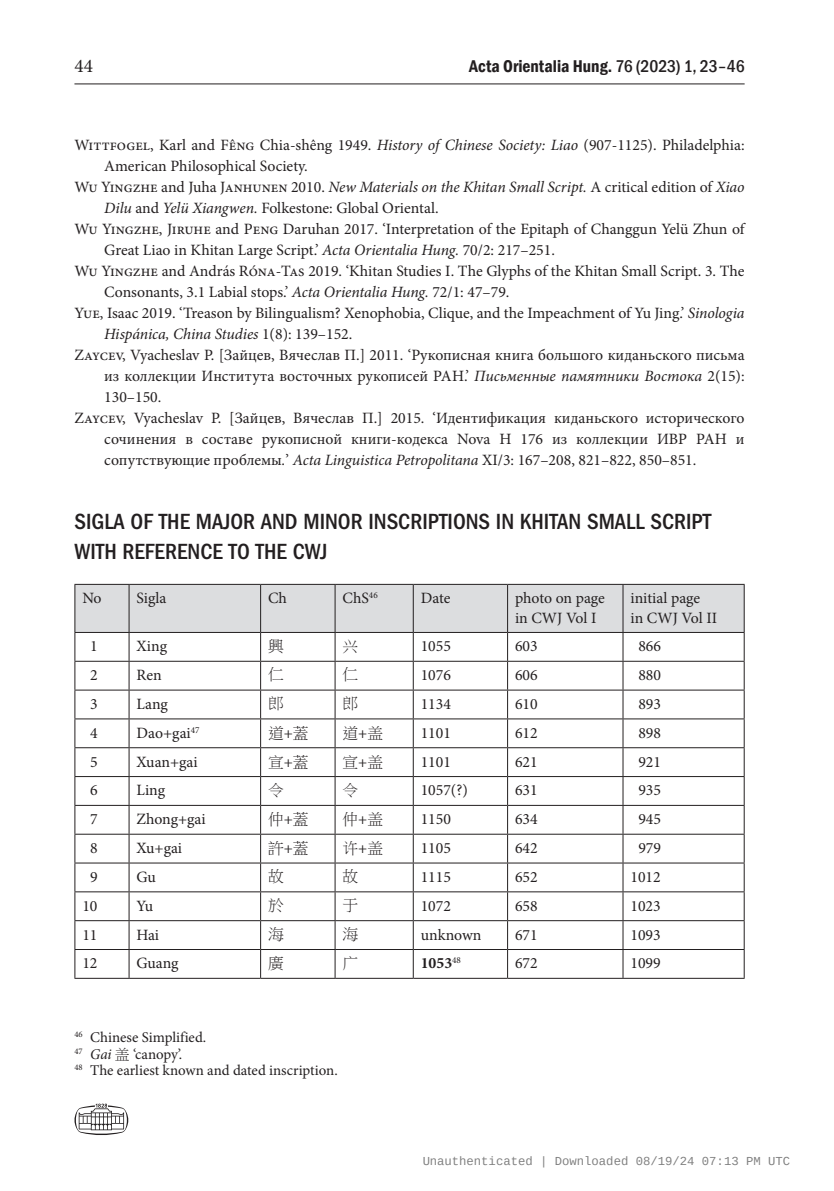
<style>
.page{position:relative;width:834px;height:1191px;background:#fff}
.page>*{position:absolute;margin:0;border:0;box-sizing:border-box;transform-origin:0 0}
.Címsor_2{font:500 condensed 22.75px/29.8px "ITC Franklin Gothic Std";color:#231f20}
.t1{font:19.25px "Minion Pro";color:#231f20}
.t2{font:600 condensed 17.5px "Franklin Gothic";color:#231f20}
.irodalom{font:15.75px/21px "Minion Pro";color:#231f20}
.tabla{font:15.75px/19.2px "Minion Pro";color:#231f20}
.tabla-2{font:15.75px "Ming Li U";color:#231f20}
.tabla-3{font:700 15.75px "Minion Pro";color:#231f20}
.Lábjegyzetszöveg{font:14.88px "Minion Pro";color:#231f20}
.t3{font:12.25px "Liberation Mono";color:rgb(0 0 0/.5)}
.s1{font-weight:500}
.s2{font-style:italic}
.s3{color:#fff}
.s4{font-family:"Minion Pro"}
.s5{font-family:"Ming Li U"}
</style>
<div class="page">
<svg style="left:74px;top:1103px;width:54px;height:32px"></svg>
<hr style="left:74px;top:83px;width:670px;height:1px;background:#231f20">
<hr style="left:74px;top:978px;width:55px;height:1px;background:#231f20">
<hr style="left:129px;top:978px;width:131px;height:1px;background:#231f20">
<hr style="left:260px;top:978px;width:75px;height:1px;background:#231f20">
<hr style="left:335px;top:978px;width:78px;height:1px;background:#231f20">
<hr style="left:413px;top:978px;width:94px;height:1px;background:#231f20">
<hr style="left:507px;top:978px;width:116px;height:1px;background:#231f20">
<hr style="left:623px;top:978px;width:121px;height:1px;background:#231f20">
<svg style="left:74px;top:585px;width:670px;height:393px"></svg>
<hr style="left:74px;top:584px;width:55px;height:1px;background:#231f20">
<hr style="left:74px;top:585px;width:1px;height:47px;background:#231f20">
<hr style="left:129px;top:584px;width:131px;height:1px;background:#231f20">
<hr style="left:260px;top:584px;width:75px;height:1px;background:#231f20">
<hr style="left:335px;top:584px;width:78px;height:1px;background:#231f20">
<hr style="left:413px;top:584px;width:94px;height:1px;background:#231f20">
<hr style="left:507px;top:584px;width:116px;height:1px;background:#231f20">
<hr style="left:623px;top:584px;width:121px;height:1px;background:#231f20">
<hr style="left:743px;top:585px;width:1px;height:47px;background:#231f20">
<hr style="left:74px;top:632px;width:55px;height:1px;background:#231f20">
<hr style="left:129px;top:632px;width:131px;height:1px;background:#231f20">
<hr style="left:260px;top:632px;width:75px;height:1px;background:#231f20">
<hr style="left:335px;top:632px;width:78px;height:1px;background:#231f20">
<hr style="left:413px;top:632px;width:94px;height:1px;background:#231f20">
<hr style="left:507px;top:632px;width:116px;height:1px;background:#231f20">
<hr style="left:623px;top:632px;width:121px;height:1px;background:#231f20">
<p class="t1" style="left:74px;top:53px;width:20px">44</p>
<p class="t2" style="left:469px;top:54px;width:277px">Acta Orientalia Hung. <span class="s1">76 (2023) 1, 23–46</span></p>
<p class="irodalom" style="left:104px;top:134px;width:641px;text-indent:-30px">Wittfogel, Karl and Fêng Chia-shêng 1949. <span class="s2">History of Chinese Society: Liao</span> (907-1125). Philadelphia:<br>American Philosophical Society.</p>
<p class="irodalom" style="left:104px;top:176px;width:641px;text-indent:-30px">Wu Yingzhe and Juha Janhunen 2010. <span class="s2">New Materials on the Khitan Small Script.</span> A critical edition of <span class="s2">Xiao<br>Dilu</span> and <span class="s2">Yelü Xiangwen.</span> Folkestone: Global Oriental.</p>
<p class="irodalom" style="left:104px;top:218px;width:641px;text-indent:-30px">Wu Yingzhe, Jiruhe and Peng Daruhan 2017. ‘Interpretation of the Epitaph of Changgun Yelü Zhun of<br>Great Liao in Khitan Large Script.’ <span class="s2">Acta Orientalia Hung.</span> 70/2: 217–251.</p>
<p class="irodalom" style="left:104px;top:260px;width:641px;text-indent:-30px">Wu Yingzhe and András Róna-Tas 2019. ‘Khitan Studies I. The Glyphs of the Khitan Small Script. 3. The<br>Consonants, 3.1 Labial stops.’ <span class="s2">Acta Orientalia Hung.</span> 72/1: 47–79.</p>
<p class="irodalom" style="left:104px;top:302px;width:641px;text-indent:-30px">Yue, Isaac 2019. ‘Treason by Bilingualism? Xenophobia, Clique, and the Impeachment of Yu Jing.’ <span class="s2">Sinologia<br>Hispánica, China Studies</span> 1(8): 139–152.</p>
<p class="irodalom" style="left:104px;top:344px;width:641px;text-align:justify;text-indent:-30px">Zaycev, Vyacheslav P. [Зайцев, Вячеслав П.] 2011. ‘Рукописная книга большого киданьского письма из коллекции Института восточных рукописей РАН.’ <span class="s2">Письменные памятники Востока</span> 2(15):<br>130–150.</p>
<p class="irodalom" style="left:104px;top:407px;width:641px;text-align:justify;text-indent:-30px">Zaycev, Vyacheslav P. [Зайцев, Вячеслав П.] 2015. ‘Идентификация киданьского исторического сочинения в составе рукописной книги-кодекса Nova Н 176 из коллекции ИВР РАН и сопутствующие проблемы<span class="s2">.</span>’ <span class="s2">Acta Linguistica Petropolitana</span> XI/3: 167–208, 821–822, 850–851.</p>
<p class="Címsor_2" style="left:74px;top:507px;width:638px">SIGLA OF THE MAJOR AND MINOR INSCRIPTIONS IN KHITAN SMALL SCRIPT<br>WITH REFERENCE TO THE CWJ <span class="s3">**</span> <sup>46</sup> <sup>4748</sup></p>
<p class="tabla" style="left:82px;top:588px;width:21px">No</p>
<p class="tabla" style="left:136px;top:588px;width:32px">Sigla</p>
<p class="tabla" style="left:268px;top:588px;width:20px">Ch</p>
<p class="tabla" style="left:342px;top:588px;width:37px">ChS<sup>46</sup></p>
<p class="tabla" style="left:420px;top:588px;width:31px">Date</p>
<p class="tabla" style="left:515px;top:588px;width:91px">photo on page in CWJ Vol I</p>
<p class="tabla" style="left:630px;top:588px;width:88px">initial page<br>in CWJ Vol II</p>
<p class="tabla" style="left:90px;top:637px;width:9px">1</p>
<p class="tabla" style="left:136px;top:637px;width:32px">Xing</p>
<p class="tabla-2" style="left:268px;top:638px;width:17px">興</p>
<p class="tabla-2" style="left:342px;top:638px;width:17px">兴</p>
<p class="tabla" style="left:420px;top:637px;width:32px">1055</p>
<p class="tabla" style="left:515px;top:637px;width:24px">603</p>
<p class="tabla" style="left:638px;top:637px;width:24px">866</p>
<p class="tabla" style="left:90px;top:665px;width:9px">2</p>
<p class="tabla" style="left:136px;top:665px;width:27px">Ren</p>
<p class="tabla-2" style="left:268px;top:667px;width:17px">仁</p>
<p class="tabla-2" style="left:342px;top:667px;width:17px">仁</p>
<p class="tabla" style="left:420px;top:665px;width:32px">1076</p>
<p class="tabla" style="left:515px;top:665px;width:24px">606</p>
<p class="tabla" style="left:638px;top:665px;width:24px">880</p>
<p class="tabla" style="left:90px;top:694px;width:9px">3</p>
<p class="tabla" style="left:136px;top:694px;width:33px">Lang</p>
<p class="tabla-2" style="left:268px;top:695px;width:17px">郎</p>
<p class="tabla-2" style="left:342px;top:695px;width:17px">郎</p>
<p class="tabla" style="left:420px;top:694px;width:32px">1134</p>
<p class="tabla" style="left:515px;top:694px;width:24px">610</p>
<p class="tabla" style="left:638px;top:694px;width:24px">893</p>
<p class="tabla" style="left:90px;top:723px;width:9px">4</p>
<p class="tabla" style="left:136px;top:723px;width:64px">Dao+gai<sup>47</sup></p>
<p class="tabla-2" style="left:268px;top:725px;width:42px">道<span class="s4">+</span>蓋</p>
<p class="tabla-2" style="left:342px;top:725px;width:42px">道<span class="s4">+</span>盖</p>
<p class="tabla" style="left:420px;top:723px;width:32px">1101</p>
<p class="tabla" style="left:515px;top:723px;width:24px">612</p>
<p class="tabla" style="left:638px;top:723px;width:24px">898</p>
<p class="tabla" style="left:90px;top:752px;width:9px">5</p>
<p class="tabla" style="left:136px;top:752px;width:63px">Xuan+gai</p>
<p class="tabla-2" style="left:268px;top:754px;width:42px">宣<span class="s4">+</span>蓋</p>
<p class="tabla-2" style="left:342px;top:754px;width:42px">宣<span class="s4">+</span>盖</p>
<p class="tabla" style="left:420px;top:752px;width:32px">1101</p>
<p class="tabla" style="left:515px;top:752px;width:24px">621</p>
<p class="tabla" style="left:638px;top:752px;width:24px">921</p>
<p class="tabla" style="left:90px;top:781px;width:9px">6</p>
<p class="tabla" style="left:136px;top:781px;width:30px">Ling</p>
<p class="tabla-2" style="left:268px;top:782px;width:17px">令</p>
<p class="tabla-2" style="left:342px;top:782px;width:17px">令</p>
<p class="tabla" style="left:420px;top:781px;width:49px">1057(?)</p>
<p class="tabla" style="left:515px;top:781px;width:24px">631</p>
<p class="tabla" style="left:638px;top:781px;width:24px">935</p>
<p class="tabla" style="left:90px;top:809px;width:9px">7</p>
<p class="tabla" style="left:136px;top:809px;width:71px">Zhong+gai</p>
<p class="tabla-2" style="left:268px;top:811px;width:42px">仲<span class="s4">+</span>蓋</p>
<p class="tabla-2" style="left:342px;top:811px;width:42px">仲<span class="s4">+</span>盖</p>
<p class="tabla" style="left:420px;top:809px;width:32px">1150</p>
<p class="tabla" style="left:515px;top:809px;width:24px">634</p>
<p class="tabla" style="left:638px;top:809px;width:24px">945</p>
<p class="tabla" style="left:90px;top:838px;width:9px">8</p>
<p class="tabla" style="left:136px;top:838px;width:47px">Xu+gai</p>
<p class="tabla-2" style="left:268px;top:840px;width:42px">許<span class="s4">+</span>蓋</p>
<p class="tabla-2" style="left:342px;top:840px;width:42px">许<span class="s4">+</span>盖</p>
<p class="tabla" style="left:420px;top:838px;width:32px">1105</p>
<p class="tabla" style="left:515px;top:838px;width:24px">642</p>
<p class="tabla" style="left:638px;top:838px;width:24px">979</p>
<p class="tabla" style="left:90px;top:867px;width:9px">9</p>
<p class="tabla" style="left:136px;top:867px;width:21px">Gu</p>
<p class="tabla-2" style="left:268px;top:868px;width:17px">故</p>
<p class="tabla-2" style="left:342px;top:868px;width:17px">故</p>
<p class="tabla" style="left:420px;top:867px;width:32px">1115</p>
<p class="tabla" style="left:515px;top:867px;width:24px">652</p>
<p class="tabla" style="left:630px;top:867px;width:32px">1012</p>
<p class="tabla" style="left:82px;top:896px;width:17px">10</p>
<p class="tabla" style="left:136px;top:896px;width:18px">Yu</p>
<p class="tabla-2" style="left:268px;top:897px;width:17px">於</p>
<p class="tabla-2" style="left:342px;top:897px;width:17px">于</p>
<p class="tabla" style="left:420px;top:896px;width:32px">1072</p>
<p class="tabla" style="left:515px;top:896px;width:24px">658</p>
<p class="tabla" style="left:630px;top:896px;width:32px">1023</p>
<p class="tabla" style="left:82px;top:925px;width:17px">11</p>
<p class="tabla" style="left:136px;top:925px;width:24px">Hai</p>
<p class="tabla-2" style="left:268px;top:926px;width:17px">海</p>
<p class="tabla-2" style="left:342px;top:926px;width:17px">海</p>
<p class="tabla" style="left:420px;top:925px;width:62px">unknown</p>
<p class="tabla" style="left:515px;top:925px;width:24px">671</p>
<p class="tabla" style="left:630px;top:925px;width:32px">1093</p>
<p class="tabla" style="left:82px;top:953px;width:17px">12</p>
<p class="tabla" style="left:136px;top:953px;width:44px">Guang</p>
<p class="tabla-2" style="left:268px;top:955px;width:17px">廣</p>
<p class="tabla-2" style="left:342px;top:955px;width:17px">广</p>
<p class="tabla-3" style="left:420px;top:952px;width:42px">1053<sup>48</sup></p>
<p class="tabla" style="left:515px;top:953px;width:24px">672</p>
<p class="tabla" style="left:630px;top:953px;width:32px">1099</p>
<p class="Lábjegyzetszöveg" style="left:74px;top:1027px;width:133px"><sup>46</sup> Chinese Simplified.</p>
<p class="Lábjegyzetszöveg" style="left:74px;top:1044px;width:109px"><sup>47</sup> <span class="s2">Gai</span> <span class="s5">盖</span> ‘canopy’.</p>
<p class="Lábjegyzetszöveg" style="left:74px;top:1060px;width:265px"><sup>48</sup> The earliest known and dated inscription.</p>
<p class="t3" style="left:422px;top:1154px;width:369px">Unauthenticated | Downloaded 08/19/24 07:13 PM UTC</p>
</div>
